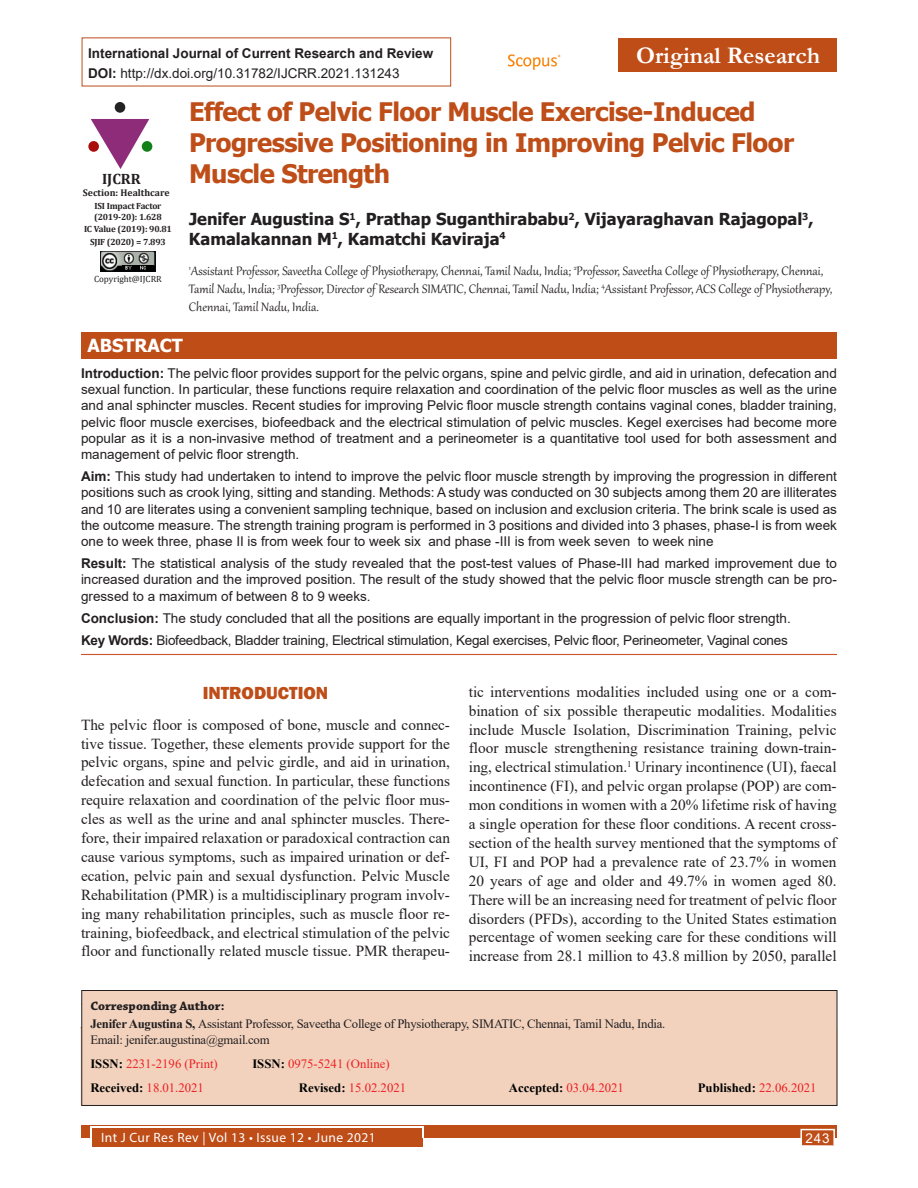
<style>
.page{position:relative;width:918px;height:1188px;background:#fff}
.page>*{position:absolute;margin:0;border:0;box-sizing:border-box;transform-origin:0 0}
.Article_title{font:700 25.5px/30.6px "Tahoma";letter-spacing:-.02em;color:#be4d18}
.Articles{font:700 24px "Garamond";color:#fff}
.Head_1{font:800 18px "Franklin Gothic";color:#be4d18}
.t1{font:700 18px "Tahoma";color:#fff}
.Author_name{font:700 16.5px/19.8px "Tahoma";color:#231f20}
.Text_copy{font:15.3px/18.9px "Times New Roman";color:#231f20;text-align:justify}
.Author_affiliation{font:15px/18px "Gabriola";color:#231f20}
.t2{font:700 15px "Cambria";color:#231f20}
.Abstract_text{font:13.5px/16.2px "Arial";color:#231f20;text-align:justify}
.Keywords{font:13.5px "Arial";letter-spacing:-.02em;color:#231f20}
.t3{font:700 13.5px "Arial";color:#231f20}
.t4{font:13.5px "Myriad Pro";letter-spacing:.03em;color:#fff}
.t5{font:13.5px "Arial";color:#fff}
.Corresponding_text{font:12.75px/15.3px "Times New Roman";letter-spacing:-.02em;color:#231f20}
.Corresponding_text-2{font:12.75px "Times New Roman";color:#ee1d23}
.Corresponding_text-3{font:12.75px "Times New Roman";color:#ee2123}
.Corresponding_head{font:700 12.75px "Chaparral Pro";color:#231f20}
.Corresponding_text-4{font:700 12.75px "Times New Roman";color:#000}
.t6{font:700 9.75px "Cambria";color:#231f20}
.t7{font:700 9px/10.8px "Cambria";letter-spacing:-.02em;color:#231f20}
.Text{font:9px "Cambria";color:#231f20}
.s1{font-weight:700}
.s2{font-weight:700;color:#000}
.s3{font-weight:400;color:#ee1d23}
</style>
<div class="page">
<div style="left:81px;top:1125px;width:756px;height:13px;background:#be4d18"></div>
<div style="left:92px;top:1128px;width:330px;height:19px;background:#be4d18"></div>
<hr style="left:90px;top:1127px;width:333px;height:1px;background:#fff">
<svg style="left:90px;top:1128px;width:2px;height:10px"></svg>
<svg style="left:422px;top:1127px;width:2px;height:11px"></svg>
<div style="left:800px;top:1129px;width:35px;height:17px;background:#be4d18;border:2px solid #fff"></div>
<div style="left:81px;top:990px;width:756px;height:116px;background:#f2d2bd;border:1px solid #231f20"></div>
<div style="left:618px;top:38px;width:219px;height:34px;background:#be4d18"></div>
<svg style="left:91px;top:119px;width:58px;height:50px"></svg>
<div style="left:142px;top:141px;width:10px;height:11px;background:#128117;border-radius:50%"></div>
<div style="left:115px;top:102px;width:10px;height:11px;background:#232323;border-radius:50%"></div>
<div style="left:88px;top:141px;width:11px;height:11px;background:#ac0b0b;border-radius:50%"></div>
<img style="left:101px;top:252px;width:54px;height:19px">
<img style="left:123px;top:265px;width:31px;height:5px">
<hr style="left:81px;top:654px;width:756px;height:1px;background:#cd542a">
<div style="left:81px;top:332px;width:756px;height:27px;background:#be4d18"></div>
<img style="left:508px;top:54px;width:53px;height:15px">
<p class="t3" style="left:88px;top:43px;width:347px">International Journal of Current Research and Review</p>
<p class="Articles" style="left:636px;top:39px;width:186px">Original Research</p>
<p class="Abstract_text" style="left:88px;top:65px;width:313px"><span class="s1">DOI:</span> http://dx.doi.org/10.31782/IJCRR.2021.131243</p>
<p class="t2" style="left:102px;top:168px;width:40px">IJCRR</p>
<p class="t6" style="left:83px;top:186px;width:88px">Section: Healthcare</p>
<p class="t7" style="left:94px;top:200px;width:69px">ISI Impact Factor (2019-20): 1.628</p>
<p class="t7" style="left:84px;top:224px;width:89px">IC Value (2019): 90.81</p>
<p class="t7" style="left:90px;top:236px;width:77px">SJIF (2020) = 7.893</p>
<p class="Text" style="left:94px;top:273px;width:69px">Copyright@IJCRR</p>
<p class="Article_title" style="left:189px;top:98px;width:607px">Effect of Pelvic Floor Muscle Exercise-Induced<br>Progressive Positioning in Improving Pelvic Floor<br>Muscle Strength</p>
<p class="Author_name" style="left:189px;top:210px;width:626px">Jenifer Augustina S<sup>1</sup>, Prathap Suganthirababu<sup>2</sup>, Vijayaraghavan Rajagopal<sup>3</sup>,<br>Kamalakannan M<sup>1</sup>, Kamatchi Kaviraja<sup>4</sup></p>
<p class="Author_affiliation" style="left:189px;top:261px;width:645px"><sup>1</sup>Assistant Professor, Saveetha College of Physiotherapy, Chennai, Tamil Nadu, India; <sup>2</sup>Professor, Saveetha College of Physiotherapy, Chennai,<br>Tamil Nadu, India; <sup>3</sup>Professor, Director of Research SIMATIC, Chennai, Tamil Nadu, India; <sup>4</sup>Assistant Professor, ACS College of Physiotherapy,<br>Chennai, Tamil Nadu, India.</p>
<p class="t1" style="left:87px;top:333px;width:97px">ABSTRACT</p>
<p class="Abstract_text" style="left:81px;top:365px;width:758px"><span class="s1">Introduction:</span> The pelvic floor provides support for the pelvic organs, spine and pelvic girdle, and aid in urination, defecation and sexual function. In particular, these functions require relaxation and coordination of the pelvic floor muscles as well as the urine and anal sphincter muscles. Recent studies for improving Pelvic floor muscle strength contains vaginal cones, bladder training, pelvic floor muscle exercises, biofeedback and the electrical stimulation of pelvic muscles. Kegel exercises had become more popular as it is a non-invasive method of treatment and a perineometer is a quantitative tool used for both assessment and management of pelvic floor strength.</p>
<p class="Abstract_text" style="left:81px;top:468px;width:758px"><span class="s1">Aim:</span> This study had undertaken to intend to improve the pelvic floor muscle strength by improving the progression in different positions such as crook lying, sitting and standing. Methods: A study was conducted on 30 subjects among them 20 are illiterates and 10 are literates using a convenient sampling technique, based on inclusion and exclusion criteria. The brink scale is used as the outcome measure. The strength training program is performed in 3 positions and divided into 3 phases, phase-I is from week one to week three, phase II is from week four to week six and phase -III is from week seven to week nine</p>
<p class="Abstract_text" style="left:81px;top:555px;width:757px"><span class="s1">Result:</span> The statistical analysis of the study revealed that the post-test values of Phase-III had marked improvement due to increased duration and the improved position. The result of the study showed that the pelvic floor muscle strength can be pro&shy;gressed to a maximum of between 8 to 9 weeks.</p>
<p class="Abstract_text" style="left:81px;top:610px;width:711px"><span class="s1">Conclusion:</span> The study concluded that all the positions are equally important in the progression of pelvic floor strength.</p>
<p class="Keywords" style="left:81px;top:631px;width:708px"><span class="s1">Key Words:</span> Biofeedback, Bladder training, Electrical stimulation, Kegal exercises, Pelvic floor, Perineometer, Vaginal cones</p>
<p class="Head_1" style="left:203px;top:681px;width:127px">INTRODUCTION</p>
<p class="Text_copy" style="left:81px;top:715px;width:371px">The pelvic floor is composed of bone, muscle and connec&shy;tive tissue. Together, these elements provide support for the pelvic organs, spine and pelvic girdle, and aid in urination, defecation and sexual function. In particular, these functions require relaxation and coordination of the pelvic floor mus&shy;cles as well as the urine and anal sphincter muscles. There&shy;fore, their impaired relaxation or paradoxical contraction can cause various symptoms, such as impaired urination or def&shy;ecation, pelvic pain and sexual dysfunction. Pelvic Muscle Rehabilitation (PMR) is a multidisciplinary program involv&shy;ing many rehabilitation principles, such as muscle floor re&shy;training, biofeedback, and electrical stimulation of the pelvic floor and functionally related muscle tissue. PMR therapeu-</p>
<p class="Text_copy" style="left:469px;top:682px;width:369px">tic interventions modalities included using one or a com&shy;bination of six possible therapeutic modalities. Modalities include Muscle Isolation, Discrimination Training, pelvic floor muscle strengthening resistance training down-train&shy;ing, electrical stimulation.<sup>1</sup> Urinary incontinence (UI), faecal incontinence (FI), and pelvic organ prolapse (POP) are com&shy;mon conditions in women with a 20% lifetime risk of having a single operation for these floor conditions. A recent cross&shy;section of the health survey mentioned that the symptoms of UI, FI and POP had a prevalence rate of 23.7% in women 20 years of age and older and 49.7% in women aged 80.<br>There will be an increasing need for treatment of pelvic floor disorders (PFDs), according to the United States estimation percentage of women seeking care for these conditions will increase from 28.1 million to 43.8 million by 2050, parallel</p>
<p class="Corresponding_head" style="left:90px;top:998px;width:136px">Corresponding Author:</p>
<p class="Corresponding_text" style="left:90px;top:1016px;width:577px"><span class="s1">Jenifer Augustina S,</span> Assistant Professor, Saveetha College of Physiotherapy, SIMATIC, Chennai, Tamil Nadu, India.<br>Email: jenifer.augustina@gmail.com</p>
<p class="Corresponding_text-3" style="left:90px;top:1055px;width:129px"><span class="s2">ISSN:</span> 2231-2196 (Print)</p>
<p class="Corresponding_text-3" style="left:252px;top:1055px;width:139px"><span class="s2">ISSN:</span> 0975-5241 (Online)</p>
<p class="Corresponding_text-2" style="left:90px;top:1079px;width:115px"><span class="s2">Received:</span> 18.01.2021</p>
<p class="Corresponding_text-2" style="left:299px;top:1079px;width:109px"><span class="s2">Revised:</span> 15.02.2021</p>
<p class="Corresponding_text-2" style="left:509px;top:1079px;width:117px"><span class="s2">Accepted:</span> 03.04.2021</p>
<p class="Corresponding_text-4" style="left:698px;top:1079px;width:120px">Published: <span class="s3">22.06.2021</span></p>
<p class="t4" style="left:101px;top:1129px;width:276px">Int J Cur Res Rev | Vol 13 • Issue 12 • June 2021</p>
<p class="t5" style="left:806px;top:1129px;width:26px">243</p>
</div>
